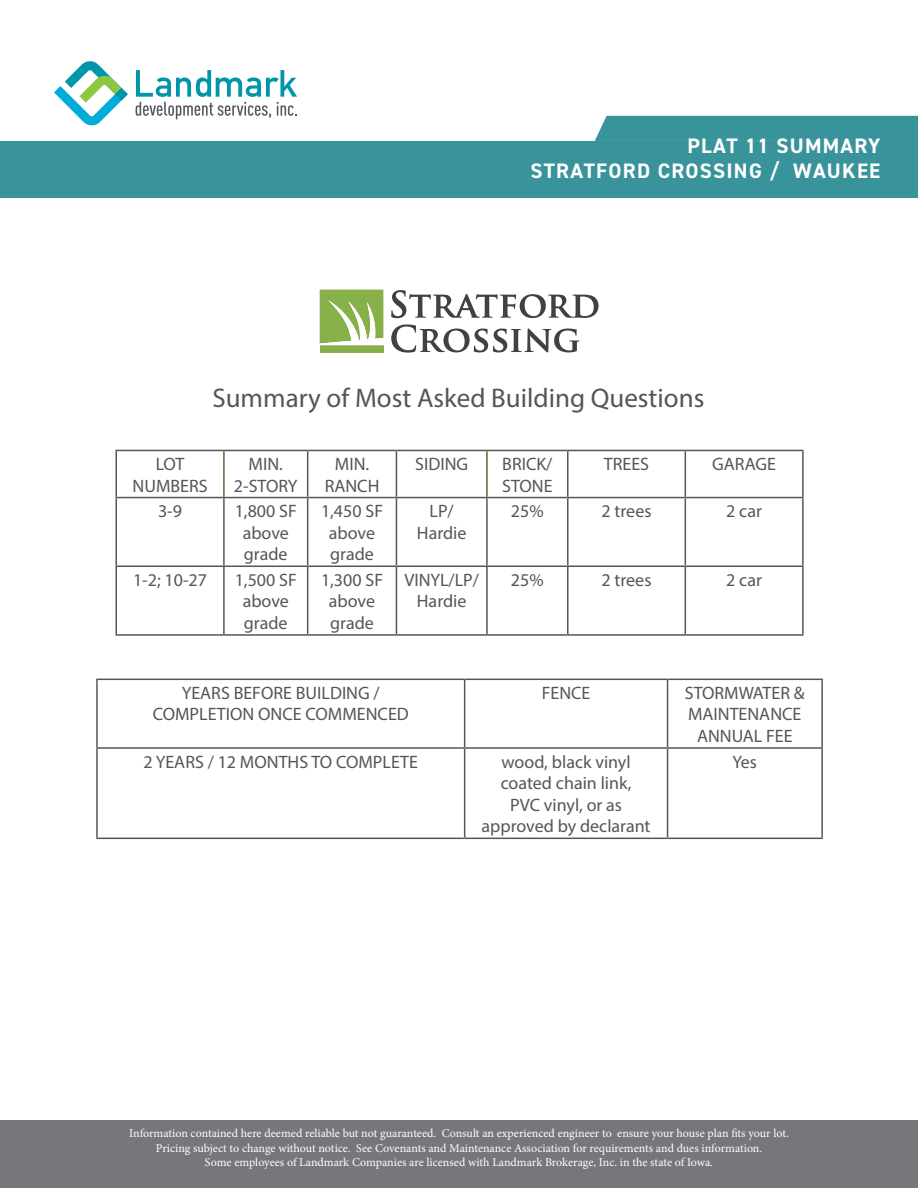
<style>
.page{position:relative;width:918px;height:1188px;background:#fff}
.page>*{position:absolute;margin:0;border:0;box-sizing:border-box;transform-origin:0 0}
.t1{font:27px "Myriad Pro";color:#55565a}
.t2{font:700 21px/25.2px "DIN2014";letter-spacing:.06em;color:#fff;text-align:right}
.t3{font:18px/21.6px "Myriad Pro";color:#55565a;text-align:center}
.t4{font:12px/14.4px "Minion Pro";letter-spacing:-.005em;color:#fff;text-align:center}
</style>
<div class="page">
<div style="left:594px;top:116px;width:324px;height:25px;background:#38939b"></div>
<div style="left:0;top:141px;width:918px;height:56px;background:#38939b"></div>
<div style="left:0;top:1120px;width:918px;height:68px;background:#76777b"></div>
<svg style="left:54px;top:61px;width:74px;height:64px"></svg>
<svg style="left:136px;top:70px;width:161px;height:49px"></svg>
<hr style="left:465px;top:679px;width:203px;height:1px;background:#55565a">
<hr style="left:668px;top:679px;width:155px;height:1px;background:#55565a">
<hr style="left:667px;top:680px;width:1px;height:67px;background:#55565a">
<hr style="left:821px;top:680px;width:2px;height:67px;background:#55565a">
<hr style="left:465px;top:747px;width:203px;height:2px;background:#55565a">
<hr style="left:668px;top:747px;width:155px;height:2px;background:#55565a">
<hr style="left:96px;top:679px;width:369px;height:1px;background:#55565a">
<hr style="left:96px;top:680px;width:2px;height:67px;background:#55565a">
<hr style="left:464px;top:680px;width:1px;height:67px;background:#55565a">
<hr style="left:96px;top:747px;width:369px;height:2px;background:#55565a">
<hr style="left:96px;top:749px;width:2px;height:89px;background:#55565a">
<hr style="left:464px;top:749px;width:1px;height:89px;background:#55565a">
<hr style="left:667px;top:749px;width:1px;height:89px;background:#55565a">
<hr style="left:821px;top:749px;width:2px;height:89px;background:#55565a">
<hr style="left:96px;top:838px;width:369px;height:1px;background:#55565a">
<hr style="left:465px;top:838px;width:203px;height:1px;background:#55565a">
<hr style="left:668px;top:838px;width:155px;height:1px;background:#55565a">
<svg style="left:391px;top:290px;width:208px;height:28px"></svg>
<svg style="left:391px;top:324px;width:188px;height:29px"></svg>
<div style="left:320px;top:345px;width:63px;height:8px;background:#87b04a"></div>
<svg style="left:320px;top:290px;width:63px;height:54px"></svg>
<hr style="left:486px;top:451px;width:2px;height:46px;background:#5f6638">
<hr style="left:223px;top:451px;width:2px;height:46px;background:#5f6638">
<hr style="left:308px;top:450px;width:88px;height:1px;background:#55565a">
<hr style="left:568px;top:450px;width:117px;height:1px;background:#55565a">
<hr style="left:685px;top:450px;width:119px;height:1px;background:#55565a">
<hr style="left:802px;top:451px;width:2px;height:46px;background:#55565a">
<hr style="left:308px;top:497px;width:88px;height:1px;background:#55565a">
<hr style="left:568px;top:497px;width:117px;height:1px;background:#55565a">
<hr style="left:685px;top:497px;width:119px;height:1px;background:#55565a">
<hr style="left:396px;top:450px;width:91px;height:1px;background:#55565a">
<hr style="left:396px;top:451px;width:1px;height:46px;background:#55565a">
<hr style="left:487px;top:450px;width:81px;height:1px;background:#55565a">
<hr style="left:567px;top:451px;width:2px;height:46px;background:#55565a">
<hr style="left:685px;top:451px;width:1px;height:46px;background:#55565a">
<hr style="left:396px;top:497px;width:91px;height:1px;background:#55565a">
<hr style="left:487px;top:497px;width:81px;height:1px;background:#55565a">
<hr style="left:115px;top:450px;width:109px;height:1px;background:#55565a">
<hr style="left:115px;top:451px;width:2px;height:46px;background:#55565a">
<hr style="left:224px;top:450px;width:84px;height:1px;background:#55565a">
<hr style="left:307px;top:451px;width:1px;height:46px;background:#55565a">
<hr style="left:115px;top:497px;width:109px;height:1px;background:#55565a">
<hr style="left:224px;top:497px;width:84px;height:1px;background:#55565a">
<hr style="left:115px;top:498px;width:2px;height:68px;background:#55565a">
<hr style="left:223px;top:498px;width:2px;height:68px;background:#55565a">
<hr style="left:307px;top:498px;width:1px;height:68px;background:#55565a">
<hr style="left:396px;top:498px;width:1px;height:68px;background:#55565a">
<hr style="left:486px;top:498px;width:2px;height:68px;background:#55565a">
<hr style="left:567px;top:498px;width:2px;height:68px;background:#55565a">
<hr style="left:685px;top:498px;width:1px;height:68px;background:#55565a">
<hr style="left:802px;top:498px;width:2px;height:68px;background:#55565a">
<hr style="left:115px;top:566px;width:109px;height:1px;background:#55565a">
<hr style="left:115px;top:567px;width:2px;height:67px;background:#55565a">
<hr style="left:224px;top:566px;width:84px;height:1px;background:#55565a">
<hr style="left:223px;top:567px;width:2px;height:67px;background:#55565a">
<hr style="left:308px;top:566px;width:88px;height:1px;background:#55565a">
<hr style="left:307px;top:567px;width:1px;height:67px;background:#55565a">
<hr style="left:396px;top:566px;width:91px;height:1px;background:#55565a">
<hr style="left:396px;top:567px;width:1px;height:67px;background:#55565a">
<hr style="left:487px;top:566px;width:81px;height:1px;background:#55565a">
<hr style="left:486px;top:567px;width:2px;height:67px;background:#55565a">
<hr style="left:568px;top:566px;width:117px;height:1px;background:#55565a">
<hr style="left:567px;top:567px;width:2px;height:67px;background:#55565a">
<hr style="left:685px;top:566px;width:119px;height:1px;background:#55565a">
<hr style="left:685px;top:567px;width:1px;height:67px;background:#55565a">
<hr style="left:802px;top:567px;width:2px;height:67px;background:#55565a">
<hr style="left:115px;top:634px;width:109px;height:2px;background:#55565a">
<hr style="left:224px;top:634px;width:84px;height:2px;background:#55565a">
<hr style="left:308px;top:634px;width:88px;height:2px;background:#55565a">
<hr style="left:396px;top:634px;width:91px;height:2px;background:#55565a">
<hr style="left:487px;top:634px;width:81px;height:2px;background:#55565a">
<hr style="left:568px;top:634px;width:117px;height:2px;background:#55565a">
<hr style="left:685px;top:634px;width:119px;height:2px;background:#55565a">
<p class="t2" style="left:530px;top:133px;width:351px">PLAT 11 SUMMARY<br>STRATFORD CROSSING / WAUKEE</p>
<h1 class="t1" style="left:212px;top:381px;width:493px">Summary of Most Asked Building Questions</h1>
<p class="t3" style="left:133px;top:453px;width:77px">LOT<br>NUMBERS</p>
<p class="t3" style="left:234px;top:453px;width:65px">MIN.<br>2-STORY</p>
<p class="t3" style="left:325px;top:453px;width:56px">MIN.<br>RANCH</p>
<p class="t3" style="left:415px;top:453px;width:54px">SIDING</p>
<p class="t3" style="left:502px;top:453px;width:52px;text-align:left">BRICK/<br>STONE</p>
<p class="t3" style="left:604px;top:453px;width:47px">TREES</p>
<p class="t3" style="left:712px;top:453px;width:65px">GARAGE</p>
<p class="t3" style="left:158px;top:500px;width:25px">3-9</p>
<p class="t3" style="left:235px;top:500px;width:64px">1,800 SF above grade</p>
<p class="t3" style="left:321px;top:500px;width:64px">1,450 SF above grade</p>
<p class="t3" style="left:417px;top:500px;width:51px">LP/<br>Hardie</p>
<p class="t3" style="left:511px;top:500px;width:34px">25%</p>
<p class="t3" style="left:602px;top:500px;width:51px">2 trees</p>
<p class="t3" style="left:726px;top:500px;width:37px">2 car</p>
<p class="t3" style="left:133px;top:569px;width:75px">1-2; 10-27</p>
<p class="t3" style="left:235px;top:569px;width:64px">1,500 SF above grade</p>
<p class="t3" style="left:321px;top:569px;width:64px">1,300 SF above grade</p>
<p class="t3" style="left:404px;top:569px;width:76px">VINYL/LP/<br>Hardie</p>
<p class="t3" style="left:511px;top:569px;width:34px">25%</p>
<p class="t3" style="left:602px;top:569px;width:51px">2 trees</p>
<p class="t3" style="left:726px;top:569px;width:37px">2 car</p>
<p class="t3" style="left:153px;top:682px;width:258px">YEARS BEFORE BUILDING /<br>COMPLETION ONCE COMMENCED</p>
<p class="t3" style="left:542px;top:682px;width:50px">FENCE</p>
<p class="t3" style="left:685px;top:682px;width:121px">STORMWATER &amp;<br>MAINTENANCE<br>ANNUAL FEE</p>
<p class="t3" style="left:144px;top:750px;width:276px">2 YEARS / 12 MONTHS TO COMPLETE</p>
<p class="t3" style="left:482px;top:750px;width:171px">wood, black vinyl coated chain link,<br>PVC vinyl, or as approved by declarant</p>
<p class="t3" style="left:733px;top:750px;width:26px">Yes</p>
<p class="t4" style="left:129px;top:1126px;width:661px">Information contained here deemed reliable but not guaranteed. Consult an experienced engineer to ensure your house plan fits your lot.<br>Pricing subject to change without notice. See Covenants and Maintenance Association for requirements and dues information.<br>Some employees of Landmark Companies are licensed with Landmark Brokerage, Inc. in the state of Iowa.</p>
</div>
